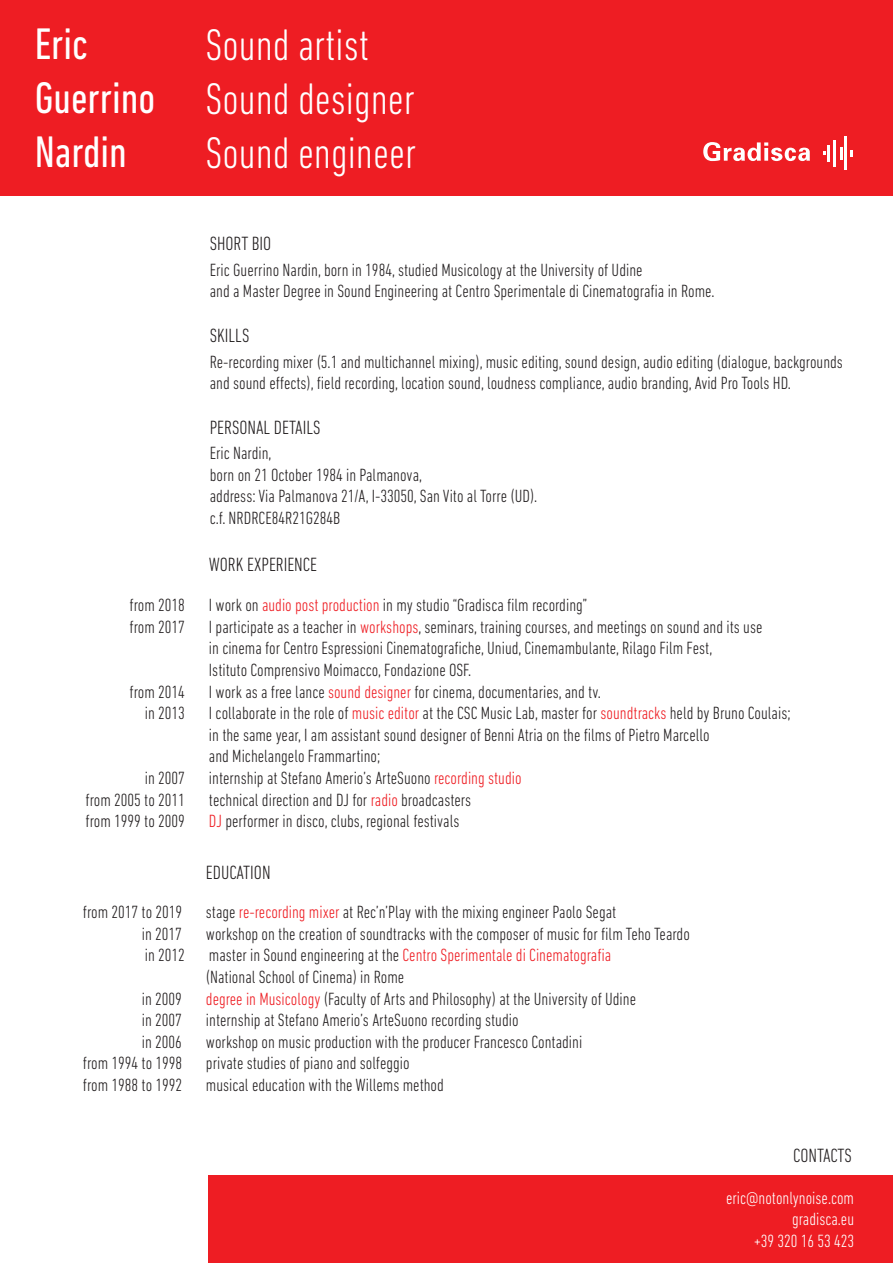
<style>
.page{position:relative;width:893px;height:1263px;background:#fff}
.page>*{position:absolute;margin:0;border:0;box-sizing:border-box;transform-origin:0 0}
.t1{font:300 condensed 45px/54px "DIN Next LT Pro";color:#fff}
.t2{font:condensed 45px/54px "DIN Next LT Pro";color:#fff}
.t3{font:300 condensed 19.5px "DIN Next LT Pro";color:#231f20}
.t4{font:300 condensed 18px/21.6px "DIN Next LT Pro";color:#231f20}
.t5{font:300 condensed 18px/21.6px "DIN Next LT Pro";color:#fff;text-align:right}
.s1{color:#ee1d23}
</style>
<div class="page">
<div style="left:208px;top:1175px;width:685px;height:88px;background:#ee1d23"></div>
<div style="left:0;top:0;width:893px;height:196px;background:#ee1d23"></div>
<hr style="left:827px;top:145px;width:3px;height:17px;background:#fff">
<hr style="left:844px;top:136px;width:2px;height:34px;background:#fff">
<svg style="left:840px;top:147px;width:2px;height:12px"></svg>
<svg style="left:850px;top:150px;width:3px;height:6px"></svg>
<hr style="left:833px;top:140px;width:3px;height:26px;background:#fff">
<svg style="left:703px;top:142px;width:107px;height:19px"></svg>
<h1 class="t2" style="left:35px;top:17px;width:122px">Eric<br>Guerrino<br>Nardin</h1>
<h1 class="t1" style="left:206px;top:18px;width:212px">Sound artist<br>Sound designer<br>Sound engineer</h1>
<p class="t3" style="left:210px;top:232px;width:63px">SHORT BIO</p>
<p class="t4" style="left:210px;top:258px;width:506px">Eric Guerrino Nardin, born in 1984, studied Musicology at the University of Udine<br>and a Master Degree in Sound Engineering at Centro Sperimentale di Cinematografia in Rome.</p>
<p class="t3" style="left:210px;top:324px;width:41px">SKILLS</p>
<p class="t4" style="left:210px;top:350px;width:635px">Re-recording mixer (5.1 and multichannel mixing), music editing, sound design, audio editing (dialogue, backgrounds and sound effects), field recording, location sound, loudness compliance, audio branding, Avid Pro Tools HD.</p>
<p class="t3" style="left:210px;top:416px;width:112px">PERSONAL DETAILS</p>
<p class="t4" style="left:210px;top:442px;width:329px">Eric Nardin,<br>born on 21 October 1984 in Palmanova,<br>address: Via Palmanova 21/A, I-33050, San Vito al Torre (UD). c.f. NRDRCE84R21G284B</p>
<p class="t3" style="left:209px;top:554px;width:110px">WORK EXPERIENCE</p>
<p class="t4" style="left:130px;top:594px;width:57px">from 2018</p>
<p class="t4" style="left:209px;top:594px;width:380px">I work on <span class="s1">audio post production</span> in my studio “Gradisca film recording”</p>
<p class="t4" style="left:130px;top:616px;width:57px">from 2017</p>
<p class="t4" style="left:209px;top:616px;width:555px">I participate as a teacher in <span class="s1">workshops</span>, seminars, training courses, and meetings on sound and its use in cinema for Centro Espressioni Cinematografiche, Uniud, Cinemambulante, Rilago Film Fest,<br>Istituto Comprensivo Moimacco, Fondazione OSF.</p>
<p class="t4" style="left:130px;top:680px;width:57px">from 2014</p>
<p class="t4" style="left:209px;top:680px;width:393px">I work as a free lance <span class="s1">sound designer</span> for cinema, documentaries, and tv.</p>
<p class="t4" style="left:145px;top:702px;width:42px">in 2013</p>
<p class="t4" style="left:209px;top:702px;width:583px">I collaborate in the role of <span class="s1">music editor</span> at the CSC Music Lab, master for <span class="s1">soundtracks</span> held by Bruno Coulais; in the same year, I am assistant sound designer of Benni Atria on the films of Pietro Marcello<br>and Michelangelo Frammartino;</p>
<p class="t4" style="left:145px;top:767px;width:42px">in 2007</p>
<p class="t4" style="left:209px;top:767px;width:314px">internship at Stefano Amerio’s ArteSuono <span class="s1">recording studio</span></p>
<p class="t4" style="left:86px;top:788px;width:101px">from 2005 to 2011</p>
<p class="t4" style="left:209px;top:788px;width:264px">technical direction and DJ for <span class="s1">radio</span> broadcasters</p>
<p class="t4" style="left:86px;top:810px;width:101px">from 1999 to 2009</p>
<p class="t4" style="left:209px;top:810px;width:252px"><span class="s1">DJ</span> performer in disco, clubs, regional festivals</p>
<p class="t3" style="left:206px;top:861px;width:66px">EDUCATION</p>
<p class="t4" style="left:83px;top:901px;width:101px">from 2017 to 2019</p>
<p class="t4" style="left:206px;top:901px;width:412px">stage <span class="s1">re-recording mixer</span> at Rec’n’Play with the mixing engineer Paolo Segat</p>
<p class="t4" style="left:142px;top:923px;width:42px">in 2017</p>
<p class="t4" style="left:206px;top:923px;width:485px">workshop on the creation of soundtracks with the composer of music for film Teho Teardo</p>
<p class="t4" style="left:145px;top:944px;width:42px">in 2012</p>
<p class="t4" style="left:206px;top:944px;width:407px">master in Sound engineering at the <span class="s1">Centro Sperimentale di Cinematografia </span>(National School of Cinema) in Rome</p>
<p class="t4" style="left:142px;top:987px;width:42px">in 2009</p>
<p class="t4" style="left:206px;top:987px;width:432px"><span class="s1">degree in Musicology</span> (Faculty of Arts and Philosophy) at the University of Udine</p>
<p class="t4" style="left:142px;top:1009px;width:42px">in 2007</p>
<p class="t4" style="left:206px;top:1009px;width:314px">internship at Stefano Amerio’s ArteSuono recording studio</p>
<p class="t4" style="left:142px;top:1031px;width:42px">in 2006</p>
<p class="t4" style="left:206px;top:1031px;width:378px">workshop on music production with the producer Francesco Contadini</p>
<p class="t4" style="left:83px;top:1052px;width:101px">from 1994 to 1998</p>
<p class="t4" style="left:206px;top:1052px;width:205px">private studies of piano and solfeggio</p>
<p class="t4" style="left:83px;top:1074px;width:101px">from 1988 to 1992</p>
<p class="t4" style="left:206px;top:1074px;width:239px">musical education with the Willems method</p>
<p class="t3" style="left:793px;top:1144px;width:60px">CONTACTS</p>
<p class="t5" style="left:726px;top:1187px;width:130px">eric@notonlynoise.com gradisca.eu<br>+39 320 16 53 423</p>
</div>
